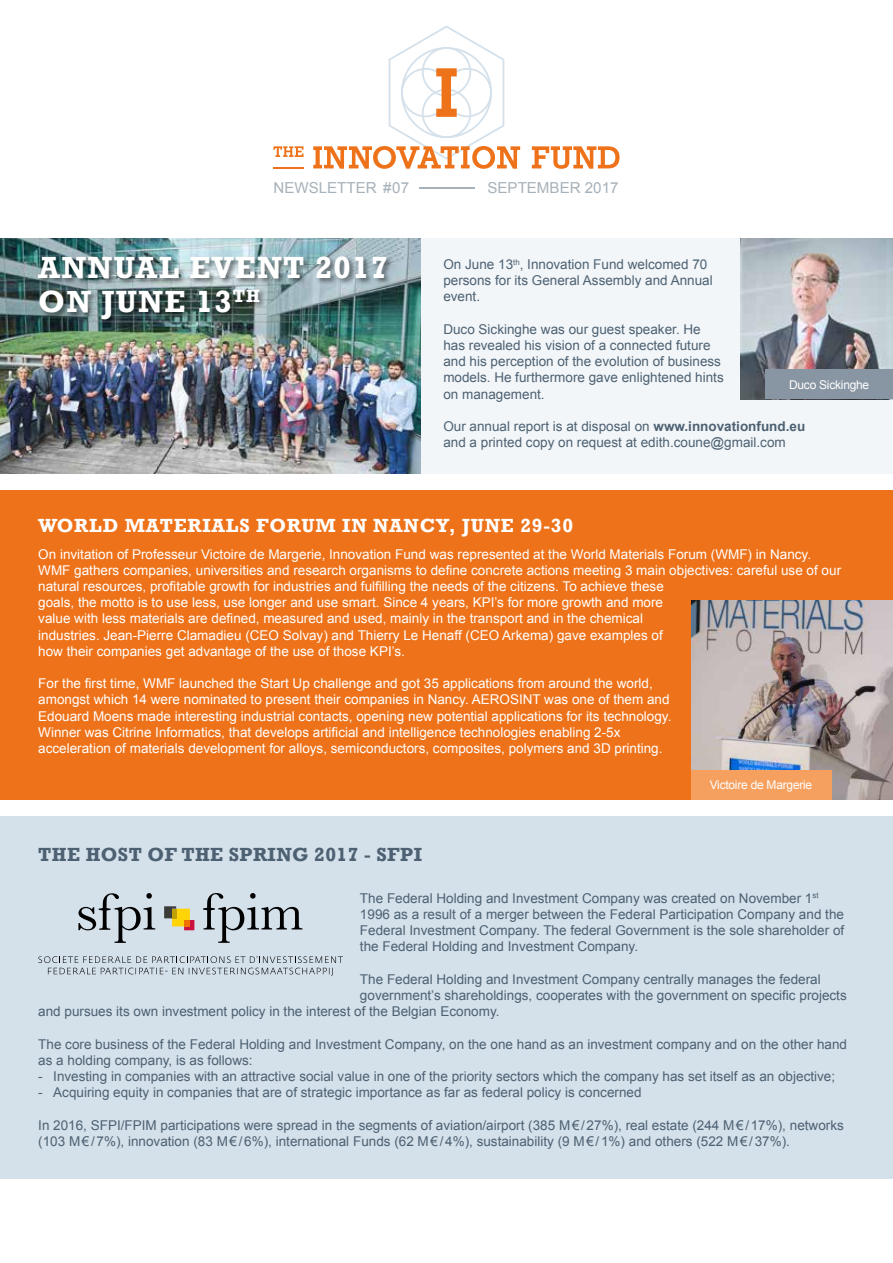
<style>
.page{position:relative;width:893px;height:1263px;background:#fff}
.page>*{position:absolute;margin:0;border:0;box-sizing:border-box;transform-origin:0 0}
.t1{font:700 31.5px/34.5px "Rockwell";letter-spacing:.04em;color:#fff}
.t2{font:700 19.5px "Rockwell";letter-spacing:.04em;color:#fff}
.t3{font:700 19.5px "Rockwell";letter-spacing:.02em;color:#4d6172}
.t4{font:15.15px "Arial";color:#a7b1b9}
.t5{font:13.5px/16.2px "Arial";color:#4d6172}
.t6{font:13.5px/16.2px "Arial";color:#fff}
.t7{font:12px "Arial";letter-spacing:-.02em;color:#fff}
.s1{font-weight:700}
</style>
<div class="page">
<hr style="left:273px;top:167px;width:30px;height:1px;background:#ee7219">
<svg style="left:313px;top:26px;width:207px;height:143px"></svg>
<svg style="left:532px;top:146px;width:87px;height:23px"></svg>
<svg style="left:273px;top:146px;width:30px;height:11px"></svg>
<hr style="left:420px;top:187px;width:55px;height:2px;background:#a7b1b9">
<div style="left:0;top:238px;width:893px;height:235px;background:#f2f6f9"></div>
<img style="left:0;top:238px;width:421px;height:235px">
<div style="left:0;top:816px;width:893px;height:363px;background:#d4e0ea"></div>
<svg style="left:38px;top:956px;width:305px;height:20px"></svg>
<svg style="left:164px;top:906px;width:30px;height:24px"></svg>
<svg style="left:203px;top:893px;width:99px;height:50px"></svg>
<svg style="left:78px;top:893px;width:77px;height:50px"></svg>
<div style="left:0;top:490px;width:893px;height:309px;background:#ee7219"></div>
<img style="left:691px;top:601px;width:202px;height:198px">
<div style="left:691px;top:770px;width:140px;height:29px;background:#f5a05e"></div>
<img style="left:741px;top:238px;width:152px;height:161px">
<div style="left:37px;top:255px;width:357px;height:71px;background:#000;opacity:.5"></div>
<div style="left:765px;top:369px;width:128px;height:30px;background:#8895a3"></div>
<p class="t4" style="left:273px;top:178px;width:137px">NEWSLETTER #07</p>
<p class="t4" style="left:487px;top:178px;width:133px">SEPTEMBER 2017</p>
<h1 class="t1" style="left:38px;top:250px;width:351px">ANNUAL EVENT 2017<br>ON JUNE 13<sup>TH</sup></h1>
<p class="t5" style="left:443px;top:256px;width:271px">On June 13<sup>th</sup>, Innovation Fund welcomed 70 persons for its General Assembly and Annual event.</p>
<p class="t5" style="left:443px;top:321px;width:282px">Duco Sickinghe was our guest speaker. He has revealed his vision of a connected future and his perception of the evolution of business models. He furthermore gave enlightened hints on management.</p>
<p class="t5" style="left:443px;top:418px;width:363px">Our annual report is at disposal on <span class="s1">www.innovationfund.eu </span>and a printed copy on request at edith.coune@gmail.com</p>
<p class="t7" style="left:789px;top:377px;width:82px">Duco Sickinghe</p>
<h2 class="t2" style="left:38px;top:513px;width:536px">WORLD MATERIALS FORUM IN NANCY, JUNE 29-30</h2>
<p class="t6" style="left:38px;top:546px;width:804px">On invitation of Professeur Victoire de Margerie, Innovation Fund was represented at the World Materials Forum (WMF) in Nancy.<br>WMF gathers companies, universities and research organisms to define concrete actions meeting 3 main objectives: careful use of our natural resources, profitable growth for industries and fulfilling the needs of the citizens. To achieve these<br>goals, the motto is to use less, use longer and use smart. Since 4 years, KPI’s for more growth and more<br>value with less materials are defined, measured and used, mainly in the transport and in the chemical<br>industries. Jean-Pierre Clamadieu (CEO Solvay) and Thierry Le Henaff (CEO Arkema) gave examples of<br>how their companies get advantage of the use of those KPI’s.</p>
<p class="t6" style="left:38px;top:675px;width:635px">For the first time, WMF launched the Start Up challenge and got 35 applications from around the world, amongst which 14 were nominated to present their companies in Nancy. AEROSINT was one of them and Edouard Moens made interesting industrial contacts, opening new potential applications for its technology.<br>Winner was Citrine Informatics, that develops artificial and intelligence technologies enabling 2-5x acceleration of materials development for alloys, semiconductors, composites, polymers and 3D printing.</p>
<h2 class="t3" style="left:38px;top:843px;width:385px">THE HOST OF THE SPRING 2017 - SFPI</h2>
<p class="t7" style="left:710px;top:777px;width:104px">Victoire de Margerie</p>
<p class="t5" style="left:360px;top:890px;width:486px">The Federal Holding and Investment Company was created on November 1<sup>st </sup>1996 as a result of a merger between the Federal Participation Company and the Federal Investment Company. The federal Government is the sole shareholder of the Federal Holding and Investment Company.</p>
<p class="t5" style="left:360px;top:971px;width:462px">The Federal Holding and Investment Company centrally manages the federal</p>
<p class="t5" style="left:360px;top:987px;width:488px">government’s shareholdings, cooperates with the government on specific projects</p>
<p class="t5" style="left:38px;top:1003px;width:463px">and pursues its own investment policy in the interest of the Belgian Economy.</p>
<p class="t5" style="left:38px;top:1036px;width:810px">The core business of the Federal Holding and Investment Company, on the one hand as an investment company and on the other hand as a holding company, is as follows:</p>
<p class="t5" style="left:38px;top:1068px;width:798px">- Investing in companies with an attractive social value in one of the priority sectors which the company has set itself as an objective;</p>
<p class="t5" style="left:38px;top:1084px;width:605px">- Acquiring equity in companies that are of strategic importance as far as federal policy is concerned</p>
<p class="t5" style="left:38px;top:1117px;width:807px">In 2016, SFPI/FPIM participations were spread in the segments of aviation/airport (385 M€/27%), real estate (244 M€/17%), networks (103 M€/7%), innovation (83 M€/6%), international Funds (62 M€/4%), sustainability (9 M€/1%) and others (522 M€/37%).</p>
</div>
